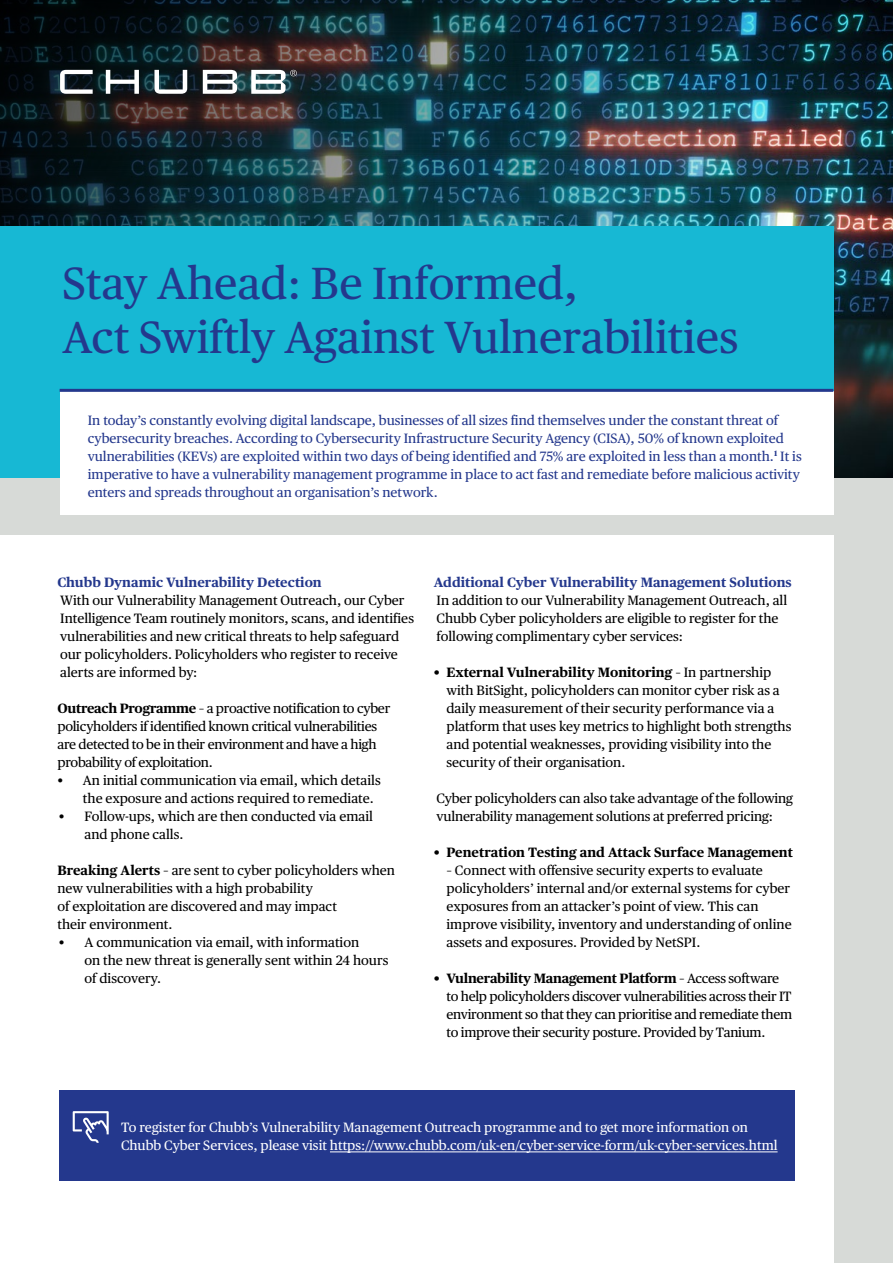
<style>
.page{position:relative;width:893px;height:1263px;background:#fff}
.page>*{position:absolute;margin:0;border:0;box-sizing:border-box;transform-origin:0 0}
.t1{font:45px/54px "Chubb Publico Text";color:#24388d}
.t2{font:13.5px/18px "Chubb Publico Text";color:#000}
.t3{font:13.5px/18px "Chubb Publico Text";color:#24388d}
.t4{font:13.5px/18px "Chubb Publico Text";letter-spacing:-.02em;color:#000}
.t5{font:13.5px/18px "Chubb Publico Text";color:#fff}
.t6{font:700 13.5px "Chubb Publico Text";color:#24388d}
.t7{font:700 13.5px "Chubb Publico Text";color:#000}
.s1{font-weight:700}
</style>
<div class="page">
<img style="left:0;top:0;width:893px;height:478px">
<svg style="left:60px;top:70px;width:237px;height:24px"></svg>
<div style="left:0;top:227px;width:833px;height:252px;background:#17b8d4"></div>
<div style="left:0;top:479px;width:893px;height:784px;background:#d7dad7"></div>
<div style="left:0;top:536px;width:833px;height:727px;background:#fff"></div>
<div style="left:60px;top:392px;width:773px;height:123px;background:#fff"></div>
<hr style="left:60px;top:389px;width:773px;height:3px;background:#24388d">
<div style="left:60px;top:1091px;width:735px;height:90px;background:#24388d"></div>
<hr style="left:330px;top:1151px;width:448px;height:1px;background:#fff">
<svg style="left:73px;top:1111px;width:35px;height:32px"></svg>
<h1 class="t1" style="left:62px;top:253px;width:678px">Stay Ahead: Be Informed,<br>Act Swiftly Against Vulnerabilities</h1>
<p class="t3" style="left:88px;top:410px;width:715px">In today’s constantly evolving digital landscape, businesses of all sizes find themselves under the constant threat of cybersecurity breaches. According to Cybersecurity Infrastructure Security Agency (CISA), 50% of known exploited vulnerabilities (KEVs) are exploited within two days of being identified and 75% are exploited in less than a month.<sup>1</sup> It is imperative to have a vulnerability management programme in place to act fast and remediate before malicious activity enters and spreads throughout an organisation’s network.</p>
<p class="t6" style="left:57px;top:572px;width:266px">Chubb Dynamic Vulnerability Detection</p>
<p class="t2" style="left:60px;top:590px;width:355px">With our Vulnerability Management Outreach, our Cyber Intelligence Team routinely monitors, scans, and identifies vulnerabilities and new critical threats to help safeguard our policyholders. Policyholders who register to receive alerts are informed by:</p>
<p class="t4" style="left:57px;top:698px;width:334px"><span class="s1">Outreach Programme</span> – a proactive notification to cyber policyholders if identified known critical vulnerabilities are detected to be in their environment and have a high probability of exploitation.</p>
<p class="t2" style="left:83px;top:770px;width:299px;text-indent:-26px">• An initial communication via email, which details the exposure and actions required to remediate.</p>
<p class="t2" style="left:84px;top:806px;width:290px;text-indent:-26px">• Follow-ups, which are then conducted via email and phone calls.</p>
<p class="t2" style="left:57px;top:860px;width:339px"><span class="s1">Breaking Alerts</span> – are sent to cyber policyholders when new vulnerabilities with a high probability<br>of exploitation are discovered and may impact<br>their environment.</p>
<p class="t2" style="left:84px;top:932px;width:306px;text-indent:-26px">• A communication via email, with information<br>on the new threat is generally sent within 24 hours of discovery.</p>
<p class="t6" style="left:434px;top:571px;width:359px">Additional Cyber Vulnerability Management Solutions</p>
<p class="t2" style="left:437px;top:590px;width:352px">In addition to our Vulnerability Management Outreach, all<br>Chubb Cyber policyholders are eligible to register for the following complimentary cyber services:</p>
<p class="t2" style="left:447px;top:662px;width:346px;text-indent:-13px"><span class="s1">• External Vulnerability Monitoring</span> – In partnership with BitSight, policyholders can monitor cyber risk as a daily measurement of their security performance via a platform that uses key metrics to highlight both strengths and potential weaknesses, providing visibility into the security of their organisation.</p>
<p class="t2" style="left:437px;top:788px;width:358px">Cyber policyholders can also take advantage of the following vulnerability management solutions at preferred pricing:</p>
<p class="t7" style="left:434px;top:841px;width:361px">• Penetration Testing and Attack Surface Management</p>
<p class="t2" style="left:447px;top:860px;width:347px">– Connect with offensive security experts to evaluate policyholders’ internal and/or external systems for cyber exposures from an attacker’s point of view. This can improve visibility, inventory and understanding of online assets and exposures. Provided by NetSPI.</p>
<p class="t4" style="left:447px;top:968px;width:347px;text-indent:-13px"><span class="s1">• Vulnerability Management Platform</span> – Access software to help policyholders discover vulnerabilities across their IT environment so that they can prioritise and remediate them to improve their security posture. Provided by Tanium.</p>
<p class="t5" style="left:121px;top:1118px;width:658px">To register for Chubb’s Vulnerability Management Outreach programme and to get more information on<br>Chubb Cyber Services, please visit https://www.chubb.com/uk-en/cyber-service-form/uk-cyber-services.html</p>
</div>
